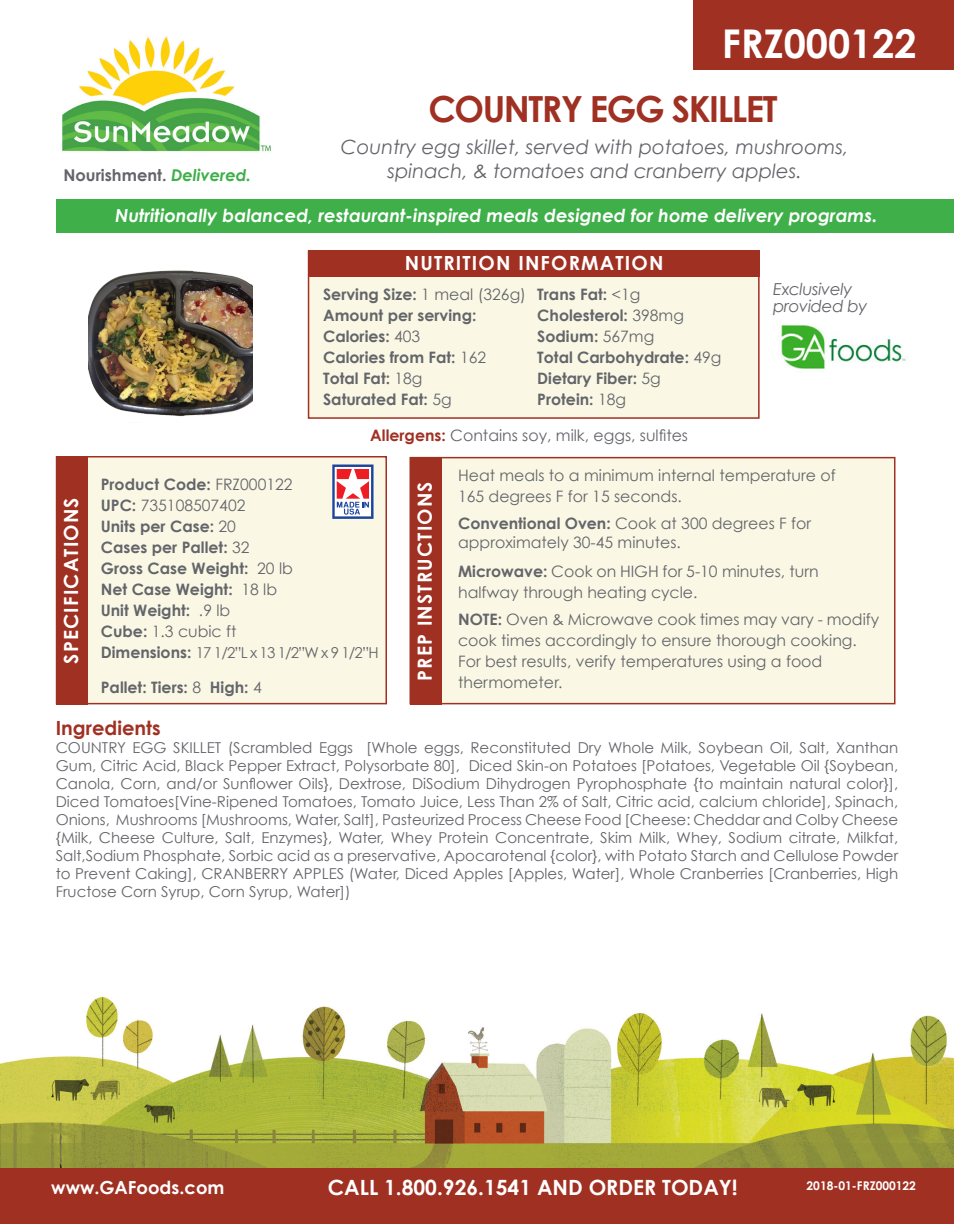
<style>
.page{position:relative;width:954px;height:1224px;background:#fff}
.page>*{position:absolute;margin:0;border:0;box-sizing:border-box;transform-origin:0 0}
.t1{font:700 39.6px "Century Gothic";color:#fff}
.t2{font:700 36px "Century Gothic";letter-spacing:-.04em;color:#a03022}
.t3{font:700 21px "Century Gothic";color:#fff}
.t4{font:italic 19.65px/23.5px "Century Gothic";color:#64656a;text-align:center}
.t5{font:700 19.5px "Century Gothic";letter-spacing:.06em;color:#fff}
.t6{font:700 19.5px "Century Gothic";color:#a03022}
.t7{font:italic 700 18px "Century Gothic";color:#fff}
.t8{font:700 18px "Century Gothic";color:#fff}
.t9{font:italic 16.5px "Century Gothic";letter-spacing:-.02em;color:#64656a}
.t10{font:700 16.2px "Century Gothic";color:#64656a}
.t11{font:15.75px/21px "Century Gothic";color:#64656a}
.t12{font:700 15.75px/21px "Century Gothic";color:#64656a}
.t13{font:15px/18px "Century Gothic";color:#64656a;text-align:justify}
.t14{font:700 12px "Century Gothic";color:#fff}
.s1{font-style:italic;color:#3eaf49}
.s2{font-weight:400}
.s3{font-weight:700;color:#a03022}
.s4{font-weight:700}
.s5{font-weight:700;font-size:15.75px}
</style>
<div class="page">
<div style="left:410px;top:457px;width:486px;height:247px;background:#faf8e5;border:2px solid #a03022"></div>
<img style="left:0;top:996px;width:954px;height:172px">
<div style="left:0;top:1168px;width:954px;height:56px;background:#a03022"></div>
<div style="left:308px;top:250px;width:452px;height:169px;background:#faf8e5;border:2px solid #a03022"></div>
<div style="left:693px;top:0;width:261px;height:69px;background:#a03022"></div>
<img style="left:88px;top:270px;width:165px;height:153px">
<img style="left:62px;top:36px;width:209px;height:116px">
<div style="left:309px;top:250px;width:451px;height:27px;background:#a03022"></div>
<div style="left:56px;top:456px;width:331px;height:248px;background:#faf8e5;border:2px solid #a03022"></div>
<div style="left:56px;top:456px;width:32px;height:248px;background:#a03022"></div>
<div style="left:410px;top:457px;width:31px;height:247px;background:#a03022"></div>
<img style="left:778px;top:325px;width:129px;height:44px">
<div style="left:56px;top:199px;width:898px;height:34px;background:#3eaf49"></div>
<svg style="left:332px;top:464px;width:42px;height:55px;background:#c09bb2"></svg>
<p class="t10" style="left:64px;top:165px;width:189px">Nourishment. <span class="s1">Delivered.</span></p>
<p class="t1" style="left:722px;top:19px;width:196px">FRZ000122</p>
<p class="t2" style="left:428px;top:86px;width:351px">COUNTRY EGG SKILLET</p>
<p class="t4" style="left:341px;top:135px;width:509px">Country egg skillet, served with potatoes, mushrooms, spinach, &amp; tomatoes and cranberry apples.</p>
<p class="t7" style="left:115px;top:204px;width:764px">Nutritionally balanced, restaurant-inspired meals designed for home delivery programs.</p>
<p class="t5" style="left:59px;top:664px;width:168px;rotate:-90deg">SPECIFICATIONS</p>
<p class="t5" style="left:405px;top:250px;width:260px">NUTRITION INFORMATION</p>
<p class="t12" style="left:323px;top:283px;width:204px">Serving Size: <span class="s2">1 meal (326g)<br></span>Amount per serving:<br>Calories: <span class="s2">403<br></span>Calories from Fat: <span class="s2">162<br></span>Total Fat: <span class="s2">18g<br></span>Saturated Fat: <span class="s2">5g</span></p>
<p class="t12" style="left:537px;top:283px;width:105px">Trans Fat: <span class="s2">&lt;1g</span></p>
<p class="t12" style="left:537px;top:304px;width:148px">Cholesterol: <span class="s2">398mg</span></p>
<p class="t12" style="left:537px;top:325px;width:119px">Sodium: <span class="s2">567mg</span></p>
<p class="t12" style="left:537px;top:346px;width:186px">Total Carbohydrate: <span class="s2">49g</span></p>
<p class="t12" style="left:537px;top:367px;width:125px">Dietary Fiber: <span class="s2">5g</span></p>
<p class="t12" style="left:537px;top:388px;width:90px">Protein: <span class="s2">18g</span></p>
<p class="t9" style="left:773px;top:279px;width:81px">Exclusively</p>
<p class="t9" style="left:773px;top:296px;width:96px">provided by</p>
<p class="t11" style="left:370px;top:425px;width:319px"><span class="s3">Allergens:</span> Contains soy, milk, eggs, sulfites</p>
<p class="t11" style="left:458px;top:464px;width:379px">Heat meals to a minimum internal temperature of<br>165 degrees F for 15 seconds.</p>
<p class="t11" style="left:458px;top:513px;width:355px;line-height:18.9px"><span class="s4">Conventional Oven:</span> Cook at 300 degrees F for approximately 30-45 minutes.</p>
<p class="t11" style="left:458px;top:560px;width:362px"><span class="s4">Microwave:</span> Cook on HIGH for 5-10 minutes, turn halfway through heating cycle.</p>
<p class="t11" style="left:458px;top:608px;width:423px"><span class="s4">NOTE:</span> Oven &amp; Microwave cook times may vary - modify cook times accordingly to ensure thorough cooking.<br>For best results, verify temperatures using a food thermometer.</p>
<p class="t12" style="left:101px;top:473px;width:194px">Product Code: <span class="s2">FRZ000122<br></span>UPC: <span class="s2">735108507402<br></span>Units per Case: <span class="s2">20<br></span>Cases per Pallet: <span class="s2">32<br></span>Gross Case Weight: <span class="s2">20 lb<br></span>Net Case Weight: <span class="s2">18 lb<br></span>Unit Weight: <span class="s2">.9 lb<br></span>Cube: <span class="s2">1.3 cubic ft</span></p>
<p class="t13" style="left:101px;top:643px;width:279px"><span class="s5">Dimensions:</span> 17 1/2”L x 13 1/2”W x 9 1/2”H</p>
<p class="t12" style="left:101px;top:676px;width:163px">Pallet: Tiers: <span class="s2">8</span> High: <span class="s2">4</span></p>
<p class="t5" style="left:412px;top:681px;width:201px;rotate:-90deg">PREP INSTRUCTIONS</p>
<p class="t6" style="left:56px;top:715px;width:106px">Ingredients</p>
<p class="t13" style="left:56px;top:738px;width:844px">COUNTRY EGG SKILLET (Scrambled Eggs [Whole eggs, Reconstituted Dry Whole Milk, Soybean Oil, Salt, Xanthan Gum, Citric Acid, Black Pepper Extract, Polysorbate 80], Diced Skin-on Potatoes [Potatoes, Vegetable Oil {Soybean, Canola, Corn, and/or Sunflower Oils}, Dextrose, DiSodium Dihydrogen Pyrophosphate {to maintain natural color}], Diced Tomatoes[Vine-Ripened Tomatoes, Tomato Juice, Less Than 2% of Salt, Citric acid, calcium chloride], Spinach, Onions, Mushrooms [Mushrooms, Water, Salt], Pasteurized Process Cheese Food [Cheese: Cheddar and Colby Cheese {Milk, Cheese Culture, Salt, Enzymes}, Water, Whey Protein Concentrate, Skim Milk, Whey, Sodium citrate, Milkfat, Salt,Sodium Phosphate, Sorbic acid as a preservative, Apocarotenal {color}, with Potato Starch and Cellulose Powder to Prevent Caking], CRANBERRY APPLES (Water, Diced Apples [Apples, Water], Whole Cranberries [Cranberries, High Fructose Corn Syrup, Corn Syrup, Water])</p>
<p class="t8" style="left:51px;top:1176px;width:175px">www.GAFoods.com</p>
<p class="t3" style="left:328px;top:1174px;width:411px">CALL 1.800.926.1541 AND ORDER TODAY!</p>
<p class="t14" style="left:807px;top:1179px;width:111px">2018-01-FRZ000122</p>
</div>
